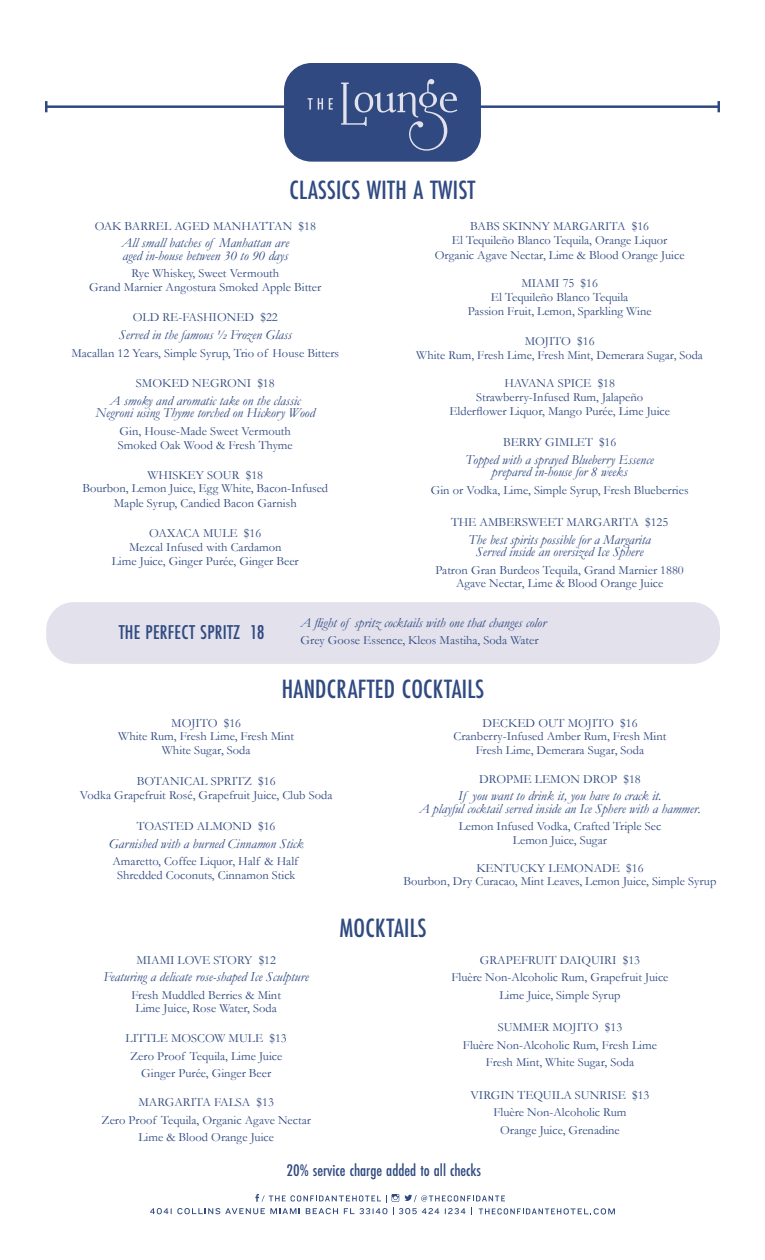
<style>
.page{position:relative;width:765px;height:1260px;background:#fff}
.page>*{position:absolute;margin:0;border:0;box-sizing:border-box;transform-origin:0 0}
.t1{font:500 27.5px "Futura PT Cond";letter-spacing:.01em;color:#304a81}
.t2{font:500 20.75px "Futura PT Cond";letter-spacing:.01em;color:#304a81}
.t3{font:500 17.5px "Futura PT Cond";color:#304a81}
.t4{font:italic 13.75px "Garamond";color:#304a81}
.t5{font:12.5px "Garamond";color:#304a81}
</style>
<div class="page">
<div style="left:46px;top:602px;width:674px;height:62px;background:#e2e1ec;border-radius:28px"></div>
<hr style="left:46px;top:105px;width:673px;height:3px;background:#304a81">
<svg style="left:718px;top:101px;width:2px;height:11px"></svg>
<svg style="left:45px;top:101px;width:3px;height:11px"></svg>
<div style="left:284px;top:63px;width:197px;height:99px;background:#304a81;border-radius:28px"></div>
<svg style="left:308px;top:98px;width:15px;height:12px"></svg>
<svg style="left:329px;top:98px;width:4px;height:12px"></svg>
<svg style="left:341px;top:79px;width:116px;height:72px"></svg>
<svg style="left:255px;top:1194px;width:250px;height:8px"></svg>
<svg style="left:150px;top:1208px;width:150px;height:6px"></svg>
<svg style="left:306px;top:1208px;width:32px;height:6px"></svg>
<svg style="left:344px;top:1208px;width:43px;height:6px"></svg>
<svg style="left:393px;top:1208px;width:46px;height:7px"></svg>
<svg style="left:445px;top:1208px;width:20px;height:6px"></svg>
<svg style="left:479px;top:1208px;width:136px;height:7px"></svg>
<p class="t1" style="left:289px;top:174px;width:188px">CLASSICS WITH A TWIST</p>
<p class="t5" style="left:95px;top:218px;width:223px">OAK BARREL AGED MANHATTAN $18</p>
<p class="t4" style="left:122px;top:234px;width:169px">All small batches of Manhattan are</p>
<p class="t4" style="left:123px;top:246px;width:167px">aged in-house between 30 to 90 days</p>
<p class="t5" style="left:131px;top:265px;width:149px">Rye Whiskey, Sweet Vermouth</p>
<p class="t5" style="left:89px;top:279px;width:234px">Grand Marnier Angostura Smoked Apple Bitter</p>
<p class="t5" style="left:133px;top:309px;width:147px">OLD RE-FASHIONED $22</p>
<p class="t4" style="left:119px;top:325px;width:174px">Served in the famous ½ Frozen Glass</p>
<p class="t5" style="left:71px;top:345px;width:269px">Macallan 12 Years, Simple Syrup, Trio of House Bitters</p>
<p class="t5" style="left:136px;top:375px;width:140px">SMOKED NEGRONI $18</p>
<p class="t4" style="left:110px;top:391px;width:192px">A smoky and aromatic take on the classic</p>
<p class="t4" style="left:96px;top:404px;width:221px">Negroni using Thyme torched on Hickory Wood</p>
<p class="t5" style="left:120px;top:423px;width:173px">Gin, House-Made Sweet Vermouth</p>
<p class="t5" style="left:118px;top:436px;width:176px">Smoked Oak Wood &amp; Fresh Thyme</p>
<p class="t5" style="left:147px;top:466px;width:117px">WHISKEY SOUR $18</p>
<p class="t5" style="left:82px;top:480px;width:247px">Bourbon, Lemon Juice, Egg White, Bacon-Infused</p>
<p class="t5" style="left:114px;top:495px;width:184px">Maple Syrup, Candied Bacon Garnish</p>
<p class="t5" style="left:149px;top:525px;width:113px">OAXACA MULE $16</p>
<p class="t5" style="left:129px;top:539px;width:154px">Mezcal Infused with Cardamon</p>
<p class="t5" style="left:112px;top:553px;width:188px">Lime Juice, Ginger Purée, Ginger Beer</p>
<p class="t5" style="left:470px;top:218px;width:180px">BABS SKINNY MARGARITA $16</p>
<p class="t5" style="left:452px;top:231px;width:217px">El Tequileño Blanco Tequila, Orange Liquor</p>
<p class="t5" style="left:435px;top:246px;width:251px">Organic Agave Nectar, Lime &amp; Blood Orange Juice</p>
<p class="t5" style="left:521px;top:275px;width:78px">MIAMI 75 $16</p>
<p class="t5" style="left:491px;top:289px;width:139px">El Tequileño Blanco Tequila</p>
<p class="t5" style="left:468px;top:303px;width:185px">Passion Fruit, Lemon, Sparkling Wine</p>
<p class="t5" style="left:525px;top:333px;width:71px">MOJITO $16</p>
<p class="t5" style="left:416px;top:346px;width:288px">White Rum, Fresh Lime, Fresh Mint, Demerara Sugar, Soda</p>
<p class="t5" style="left:504px;top:375px;width:112px">HAVANA SPICE $18</p>
<p class="t5" style="left:476px;top:389px;width:169px">Strawberry-Infused Rum, Jalapeño</p>
<p class="t5" style="left:449px;top:403px;width:222px">Elderflower Liquor, Mango Purée, Lime Juice</p>
<p class="t5" style="left:503px;top:434px;width:115px">BERRY GIMLET $16</p>
<p class="t4" style="left:466px;top:450px;width:190px">Topped with a sprayed Blueberry Essence</p>
<p class="t4" style="left:492px;top:463px;width:137px">prepared in-house for 8 weeks</p>
<p class="t5" style="left:431px;top:481px;width:259px">Gin or Vodka, Lime, Simple Syrup, Fresh Blueberries</p>
<p class="t5" style="left:451px;top:514px;width:219px">THE AMBERSWEET MARGARITA $125</p>
<p class="t4" style="left:469px;top:530px;width:184px">The best spirits possible for a Margarita</p>
<p class="t4" style="left:476px;top:543px;width:169px">Served inside an oversized Ice Sphere</p>
<p class="t5" style="left:436px;top:561px;width:250px">Patron Gran Burdeos Tequila, Grand Marnier 1880</p>
<p class="t5" style="left:456px;top:575px;width:209px">Agave Nectar, Lime &amp; Blood Orange Juice</p>
<p class="t2" style="left:119px;top:620px;width:147px">THE PERFECT SPRITZ 18</p>
<p class="t4" style="left:301px;top:613px;width:247px">A flight of spritz cocktails with one that changes color</p>
<p class="t5" style="left:301px;top:632px;width:239px">Grey Goose Essence, Kleos Mastiha, Soda Water</p>
<p class="t1" style="left:282px;top:672px;width:204px">HANDCRAFTED COCKTAILS</p>
<p class="t5" style="left:171px;top:714px;width:71px">MOJITO $16</p>
<p class="t5" style="left:118px;top:728px;width:177px">White Rum, Fresh Lime, Fresh Mint</p>
<p class="t5" style="left:162px;top:742px;width:90px">White Sugar, Soda</p>
<p class="t5" style="left:137px;top:773px;width:140px">BOTANICAL SPRITZ $16</p>
<p class="t5" style="left:80px;top:787px;width:254px">Vodka Grapefruit Rosé, Grapefruit Juice, Club Soda</p>
<p class="t5" style="left:137px;top:818px;width:140px">TOASTED ALMOND $16</p>
<p class="t4" style="left:109px;top:834px;width:196px">Garnished with a burned Cinnamon Stick</p>
<p class="t5" style="left:113px;top:853px;width:187px">Amaretto, Coffee Liquor, Half &amp; Half</p>
<p class="t5" style="left:117px;top:867px;width:180px">Shredded Coconuts, Cinnamon Stick</p>
<p class="t5" style="left:482px;top:714px;width:157px">DECKED OUT MOJITO $16</p>
<p class="t5" style="left:453px;top:728px;width:215px">Cranberry-Infused Amber Rum, Fresh Mint</p>
<p class="t5" style="left:476px;top:742px;width:170px">Fresh Lime, Demerara Sugar, Soda</p>
<p class="t5" style="left:479px;top:770px;width:163px">DROPME LEMON DROP $18</p>
<p class="t4" style="left:458px;top:787px;width:205px">If you want to drink it, you have to crack it.</p>
<p class="t4" style="left:419px;top:799px;width:283px">A playful cocktail served inside an Ice Sphere with a hammer.</p>
<p class="t5" style="left:459px;top:818px;width:204px">Lemon Infused Vodka, Crafted Triple Sec</p>
<p class="t5" style="left:513px;top:832px;width:96px">Lemon Juice, Sugar</p>
<p class="t5" style="left:476px;top:859px;width:169px">KENTUCKY LEMONADE $16</p>
<p class="t5" style="left:404px;top:873px;width:314px">Bourbon, Dry Curacao, Mint Leaves, Lemon Juice, Simple Syrup</p>
<p class="t5" style="left:136px;top:951px;width:141px">MIAMI LOVE STORY $12</p>
<p class="t4" style="left:103px;top:967px;width:207px">Featuring a delicate rose-shaped Ice Sculpture</p>
<p class="t5" style="left:131px;top:986px;width:151px">Fresh Muddled Berries &amp; Mint</p>
<p class="t5" style="left:136px;top:1000px;width:143px">Lime Juice, Rose Water, Soda</p>
<p class="t5" style="left:126px;top:1030px;width:163px">LITTLE MOSCOW MULE $13</p>
<p class="t5" style="left:130px;top:1048px;width:154px">Zero Proof Tequila, Lime Juice</p>
<p class="t5" style="left:141px;top:1065px;width:132px">Ginger Purée, Ginger Beer</p>
<p class="t5" style="left:138px;top:1094px;width:137px">MARGARITA FALSA $13</p>
<p class="t5" style="left:101px;top:1111px;width:211px">Zero Proof Tequila, Organic Agave Nectar</p>
<p class="t5" style="left:138px;top:1129px;width:137px">Lime &amp; Blood Orange Juice</p>
<p class="t1" style="left:340px;top:912px;width:89px">MOCKTAILS</p>
<p class="t5" style="left:480px;top:951px;width:162px">GRAPEFRUIT DAIQUIRI $13</p>
<p class="t5" style="left:452px;top:969px;width:218px">Fluère Non-Alcoholic Rum, Grapefruit Juice</p>
<p class="t5" style="left:499px;top:986px;width:123px">Lime Juice, Simple Syrup</p>
<p class="t5" style="left:498px;top:1019px;width:126px">SUMMER MOJITO $13</p>
<p class="t5" style="left:463px;top:1036px;width:196px">Fluère Non-Alcoholic Rum, Fresh Lime</p>
<p class="t5" style="left:486px;top:1054px;width:150px">Fresh Mint, White Sugar, Soda</p>
<p class="t5" style="left:471px;top:1086px;width:180px">VIRGIN TEQUILA SUNRISE $13</p>
<p class="t5" style="left:493px;top:1104px;width:135px">Fluère Non-Alcoholic Rum</p>
<p class="t5" style="left:500px;top:1121px;width:121px">Orange Juice, Grenadine</p>
<p class="t3" style="left:286px;top:1160px;width:196px">20% service charge added to all checks</p>
</div>
